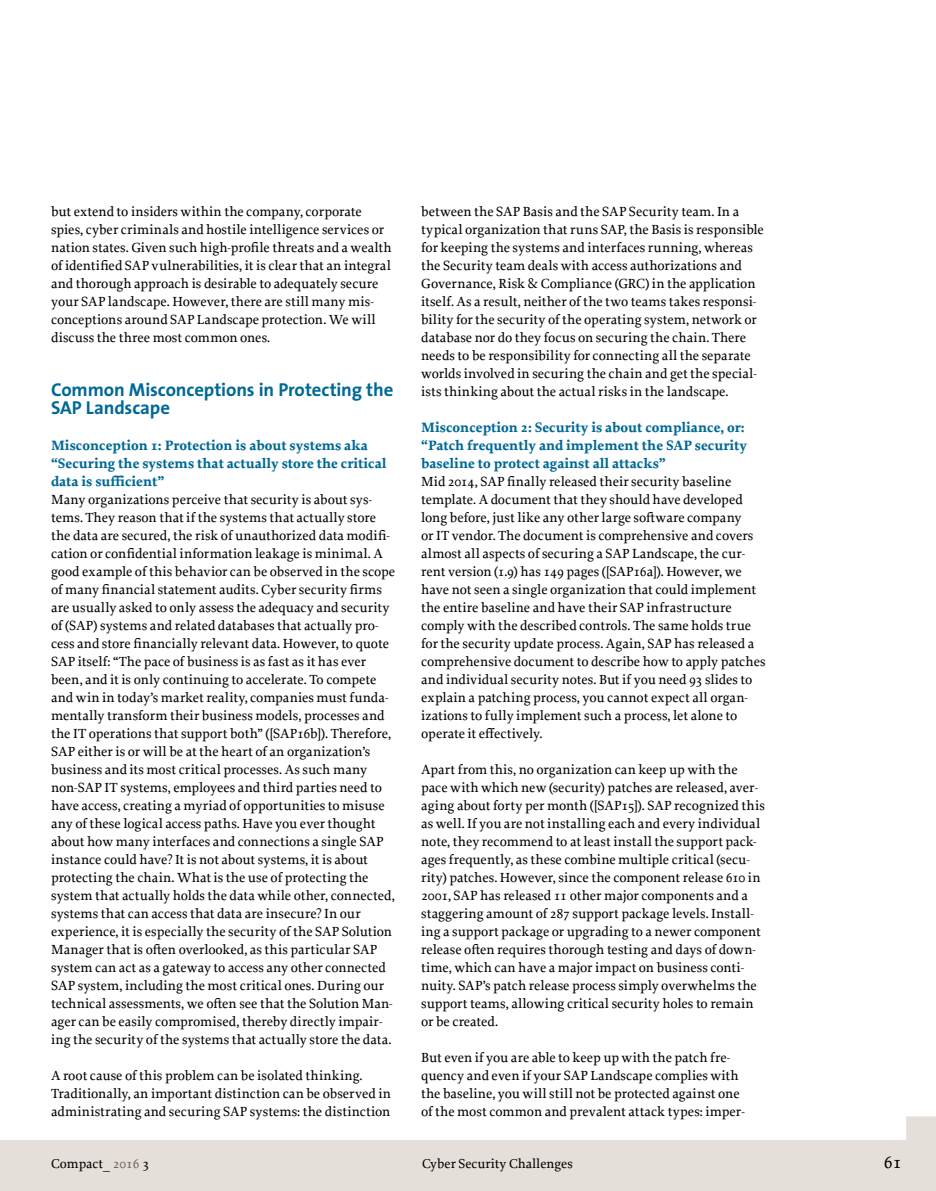
<style>
.page{position:relative;width:936px;height:1191px;background:#fff}
.page>*{position:absolute;margin:0;border:0;box-sizing:border-box;transform-origin:0 0}
.t1{font:700 18.75px/18px "The Sans";letter-spacing:-.005em;color:#006995}
.t2{font:500 18px "Proforma";color:#000}
.t3{font:700 14.25px/18px "Proforma";color:#006995}
.t4{font:500 13.8px/18px "Proforma";color:#000}
.t5{font:500 13.5px "Proforma";color:#000}
.s1{color:#716556}
</style>
<div class="page">
<svg style="left:1px;top:1116px;width:934px;height:75px;fill:#e4dfd9"></svg>
<svg style="left:0;top:1140px;width:1px;height:51px"></svg>
<p class="t4" style="left:51px;top:202px;width:342px">but extend to insiders within the company, corporate spies, cyber criminals and hostile intelligence services or nation states. Given such high-profile threats and a wealth of identified SAP vulnerabilities, it is clear that an integral and thorough approach is desirable to adequately secure your SAP landscape. However, there are still many mis&shy;conceptions around SAP Landscape protection. We will discuss the three most common ones.</p>
<h1 class="t1" style="left:51px;top:380px;width:344px">Common Misconceptions in Protecting the<br>SAP Landscape</h1>
<p class="t3" style="left:51px;top:436px;width:337px">Misconception 1: Protection is about systems aka “Securing the systems that actually store the critical data is sufficient”</p>
<p class="t4" style="left:51px;top:490px;width:346px">Many organizations perceive that security is about sys&shy;tems. They reason that if the systems that actually store the data are secured, the risk of unauthorized data modifi&shy;cation or confidential information leakage is minimal. A good example of this behavior can be observed in the scope of many financial statement audits. Cyber security firms are usually asked to only assess the adequacy and security of (SAP) systems and related databases that actually pro&shy;cess and store financially relevant data. However, to quote SAP itself: “The pace of business is as fast as it has ever been, and it is only continuing to accelerate. To compete and win in today’s market reality, companies must funda&shy;mentally transform their business models, processes and the IT operations that support both” ([SAP16b]). Therefore, SAP either is or will be at the heart of an organization’s business and its most critical processes. As such many non-SAP IT systems, employees and third parties need to have access, creating a myriad of opportunities to misuse any of these logical access paths. Have you ever thought about how many interfaces and connections a single SAP instance could have? It is not about systems, it is about protecting the chain. What is the use of protecting the system that actually holds the data while other, connected, systems that can access that data are insecure? In our experience, it is especially the security of the SAP Solution Manager that is often overlooked, as this particular SAP system can act as a gateway to access any other connected SAP system, including the most critical ones. During our technical assessments, we often see that the Solution Man&shy;ager can be easily compromised, thereby directly impair&shy;ing the security of the systems that actually store the data.</p>
<p class="t4" style="left:51px;top:1066px;width:341px">A root cause of this problem can be isolated thinking.<br>Traditionally, an important distinction can be observed in administrating and securing SAP systems: the distinction</p>
<p class="t4" style="left:421px;top:202px;width:344px">between the SAP Basis and the SAP Security team. In a typical organization that runs SAP, the Basis is responsible for keeping the systems and interfaces running, whereas the Security team deals with access authorizations and Governance, Risk &amp; Compliance (GRC) in the application itself. As a result, neither of the two teams takes responsi&shy;bility for the security of the operating system, network or database nor do they focus on securing the chain. There needs to be responsibility for connecting all the separate worlds involved in securing the chain and get the special&shy;ists thinking about the actual risks in the landscape.</p>
<p class="t3" style="left:421px;top:418px;width:327px">Misconception 2: Security is about compliance, or: “Patch frequently and implement the SAP security baseline to protect against all attacks”</p>
<p class="t4" style="left:421px;top:472px;width:346px">Mid 2014, SAP finally released their security baseline template. A document that they should have developed long before, just like any other large software company<br>or IT vendor. The document is comprehensive and covers almost all aspects of securing a SAP Landscape, the cur&shy;rent version (1.9) has 149 pages ([SAP16a]). However, we have not seen a single organization that could implement the entire baseline and have their SAP infrastructure comply with the described controls. The same holds true for the security update process. Again, SAP has released a comprehensive document to describe how to apply patches and individual security notes. But if you need 93 slides to explain a patching process, you cannot expect all organ&shy;izations to fully implement such a process, let alone to operate it effectively.</p>
<p class="t4" style="left:421px;top:760px;width:345px">Apart from this, no organization can keep up with the pace with which new (security) patches are released, aver&shy;aging about forty per month ([SAP15]). SAP recognized this as well. If you are not installing each and every individual note, they recommend to at least install the support pack&shy;ages frequently, as these combine multiple critical (secu&shy;rity) patches. However, since the component release 610 in 2001, SAP has released 11 other major components and a staggering amount of 287 support package levels. Install&shy;ing a support package or upgrading to a newer component release often requires thorough testing and days of down&shy;time, which can have a major impact on business conti&shy;nuity. SAP’s patch release process simply overwhelms the support teams, allowing critical security holes to remain or be created.</p>
<p class="t4" style="left:421px;top:1048px;width:325px">But even if you are able to keep up with the patch fre&shy;quency and even if your SAP Landscape complies with the baseline, you will still not be protected against one of the most common and prevalent attack types: imper-</p>
<p class="t5" style="left:51px;top:1155px;width:100px">Compact_ <span class="s1">2016</span> 3</p>
<p class="t5" style="left:422px;top:1155px;width:152px">Cyber Security Challenges</p>
<h2 class="t2" style="left:883px;top:1151px;width:19px">61</h2>
</div>
